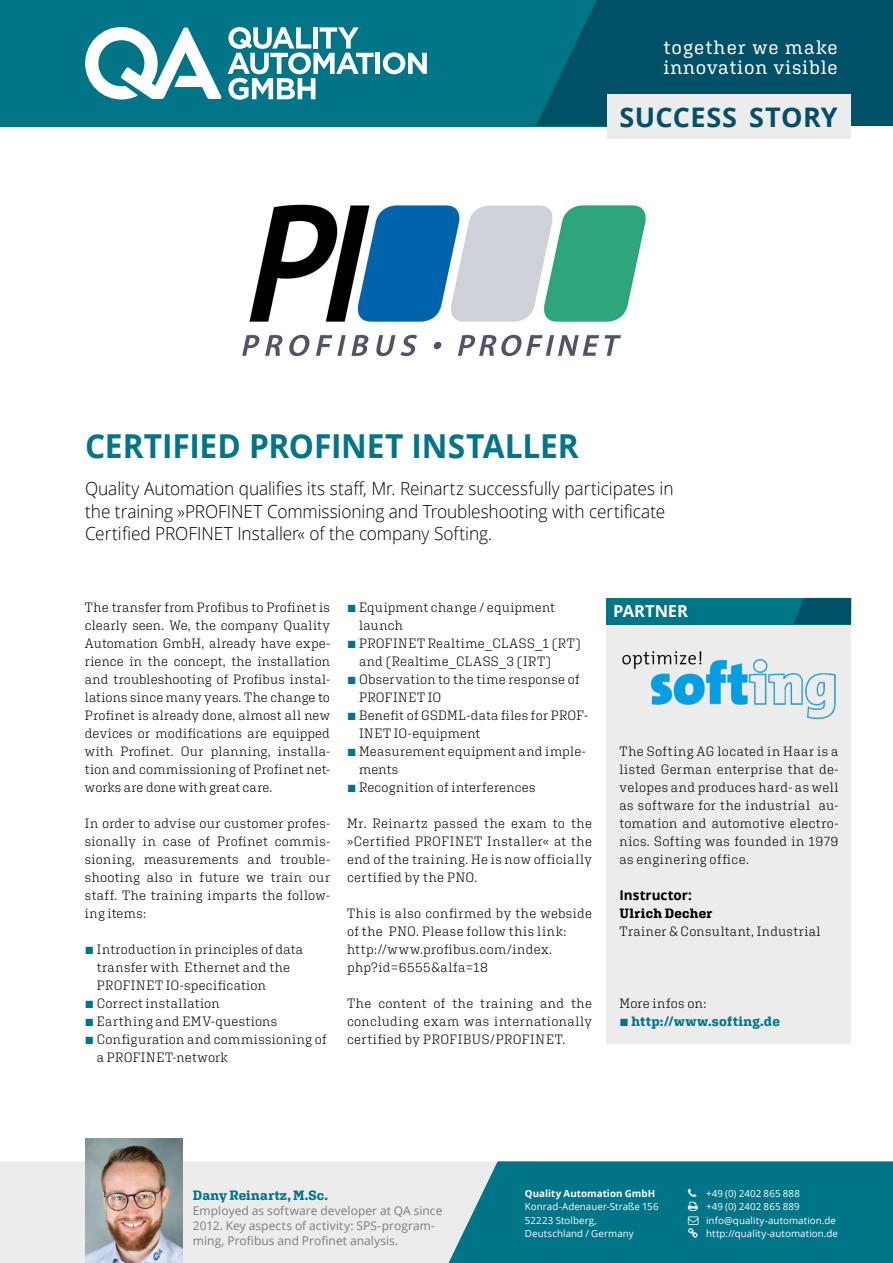
<style>
.page{position:relative;width:893px;height:1263px;background:#fff}
.page>*{position:absolute;margin:0;border:0;box-sizing:border-box;transform-origin:0 0}
.t1{font:700 33px "Open Sans";letter-spacing:-.005em;color:#007588;scale:.96 1}
.t2{font:700 27px "Open Sans";letter-spacing:.015em;color:#005067}
.t3{font:19.35px/19.8px "Aglet Slab";letter-spacing:.04em;color:#fff}
.t4{font:300 18px/22.5px "Open Sans";letter-spacing:-.005em;color:#000;scale:.96 1}
.t5{font:700 16.5px "Open Sans";color:#fff}
.t6{font:300 13.5px/18px "Aglet Slab";letter-spacing:.025em;color:#000}
.t7{font:700 13.5px "Aglet Slab";letter-spacing:.015em;color:#007588}
.t8{font:700 13.5px "Aglet Slab";letter-spacing:.015em;color:#000}
.t9{font:700 13.5px "Open Sans";color:#000}
.t10{font:12px/15px "Open Sans";letter-spacing:.005em;color:#7b7b7a}
.t11{font:9.75px/13.5px "Open Sans";letter-spacing:.01em;color:#fff}
.t12{font:700 9.75px "Open Sans";letter-spacing:.005em;color:#fff}
.s1{color:#007588}
</style>
<div class="page">
<div style="left:0;top:0;width:849px;height:126px;background:#007588"></div>
<svg style="left:536px;top:0;width:357px;height:126px;background:#01546b"></svg>
<div style="left:607px;top:95px;width:243px;height:44px;background:#ececed"></div>
<div style="left:375px;top:53px;width:5px;height:21px;background:#fff"></div>
<svg style="left:383px;top:52px;width:44px;height:22px"></svg>
<svg style="left:228px;top:27px;width:146px;height:73px"></svg>
<svg style="left:85px;top:27px;width:137px;height:73px"></svg>
<div style="left:0;top:1161px;width:449px;height:102px;background:#ececed"></div>
<div style="left:449px;top:1161px;width:444px;height:102px;background:#007588"></div>
<img style="left:85px;top:1139px;width:98px;height:124px">
<img style="left:242px;top:204px;width:405px;height:153px">
<div style="left:607px;top:626px;width:244px;height:418px;background:#ececed"></div>
<div style="left:607px;top:598px;width:244px;height:26px;background:#007588"></div>
<svg style="left:794px;top:598px;width:57px;height:26px"></svg>
<img style="left:622px;top:651px;width:213px;height:68px">
<svg style="left:688px;top:1189px;width:10px;height:49px"></svg>
<h3 class="t3" style="left:663px;top:37px;width:176px">together we make innovation visible</h3>
<h2 class="t2" style="left:619px;top:98px;width:220px">SUCCESS STORY</h2>
<h1 class="t1" style="left:85px;top:423px;width:516px">CERTIFIED PROFINET INSTALLER</h1>
<h3 class="t4" style="left:85px;top:477px;width:615px">Quality Automation qualifies its staff, Mr. Reinartz successfully participates in the training »PROFINET Commissioning and Troubleshooting with certificate<br>Certified PROFINET Installer« of the company Softing.</h3>
<p class="t6" style="left:85px;top:598px;width:247px;text-align:justify">The transfer from Profibus to Profinet is clearly seen. We, the company Quality Automation GmbH, already have expe&shy;rience in the concept, the installation and troubleshooting of Profibus instal&shy;lations since many years. The change to Profinet is already done, almost all new devices or modifications are equipped with Profinet. Our planning, installa&shy;tion and commissioning of Profinet net&shy;works are done with great care.</p>
<p class="t6" style="left:85px;top:814px;width:247px;text-align:justify">In order to advise our customer profes&shy;sionally in case of Profinet commis&shy;sioning, measurements and trouble&shy;shooting also in future we train our staff. The training imparts the follow&shy;ing items:</p>
<p class="t6" style="left:97px;top:940px;width:208px;text-indent:-12px"><span class="s1">■</span> Introduction in principles of data transfer with Ethernet and the<br>PROFINET IO-specification</p>
<p class="t6" style="left:85px;top:994px;width:136px"><span class="s1">■</span> Correct installation</p>
<p class="t6" style="left:85px;top:1012px;width:194px"><span class="s1">■</span> Earthing and EMV-questions</p>
<p class="t6" style="left:97px;top:1030px;width:231px;text-indent:-12px"><span class="s1">■</span> Configuration and commissioning of a PROFINET-network</p>
<p class="t6" style="left:359px;top:598px;width:197px;text-indent:-12px"><span class="s1">■</span> Equipment change / equipment launch</p>
<p class="t6" style="left:359px;top:634px;width:223px;text-indent:-12px"><span class="s1">■</span> PROFINET Realtime_CLASS_1 (RT) and (Realtime_CLASS_3 (IRT)</p>
<p class="t6" style="left:359px;top:670px;width:222px;text-indent:-12px"><span class="s1">■</span> Observation to the time response of<br>PROFINET IO</p>
<p class="t6" style="left:359px;top:706px;width:230px;text-indent:-12px"><span class="s1">■</span> Benefit of GSDML-data files for PROF-<br>INET IO-equipment</p>
<p class="t6" style="left:359px;top:742px;width:228px;text-indent:-12px"><span class="s1">■</span> Measurement equipment and imple&shy;ments</p>
<p class="t6" style="left:347px;top:778px;width:190px"><span class="s1">■</span> Recognition of interferences</p>
<p class="t6" style="left:347px;top:814px;width:247px;text-align:justify">Mr. Reinartz passed the exam to the »Certified PROFINET Installer« at the end of the training. He is now officially certified by the PNO.</p>
<p class="t6" style="left:347px;top:904px;width:247px">This is also confirmed by the webside of the PNO. Please follow this link: http://www.profibus.com/index. php?id=6555&amp;alfa=18</p>
<p class="t6" style="left:347px;top:994px;width:247px;text-align:justify">The content of the training and the concluding exam was internationally certified by PROFIBUS/PROFINET.</p>
<p class="t5" style="left:613px;top:599px;width:77px">PARTNER</p>
<p class="t6" style="left:619px;top:742px;width:221px;text-align:justify">The Softing AG located in Haar is a listed German enterprise that de&shy;velopes and produces hard- as well as software for the industrial au&shy;tomation and automotive electro&shy;nics. Softing was founded in 1979 as enginering office.</p>
<p class="t9" style="left:619px;top:886px;width:74px">Instructor:</p>
<p class="t8" style="left:619px;top:905px;width:94px">Ulrich Decher</p>
<p class="t6" style="left:619px;top:922px;width:203px">Trainer &amp; Consultant, Industrial</p>
<p class="t6" style="left:619px;top:994px;width:88px">More infos on:</p>
<p class="t7" style="left:619px;top:1013px;width:162px">■ http://www.softing.de</p>
<p class="t7" style="left:193px;top:1187px;width:137px">Dany Reinartz, M.Sc.</p>
<p class="t10" style="left:193px;top:1203px;width:251px">Employed as software developer at QA since<br>2012. Key aspects of activity: SPS-program&shy;ming, Profibus and Profinet analysis.</p>
<p class="t12" style="left:525px;top:1186px;width:132px">Quality Automation GmbH</p>
<p class="t11" style="left:525px;top:1199px;width:135px">Konrad-Adenauer-Straße 156<br>52223 Stolberg,<br>Deutschland / Germany</p>
<p class="t11" style="left:706px;top:1186px;width:133px">+49 (0) 2402 865 888<br>+49 (0) 2402 865 889 info@quality-automation.de http://quality-automation.de</p>
</div>
